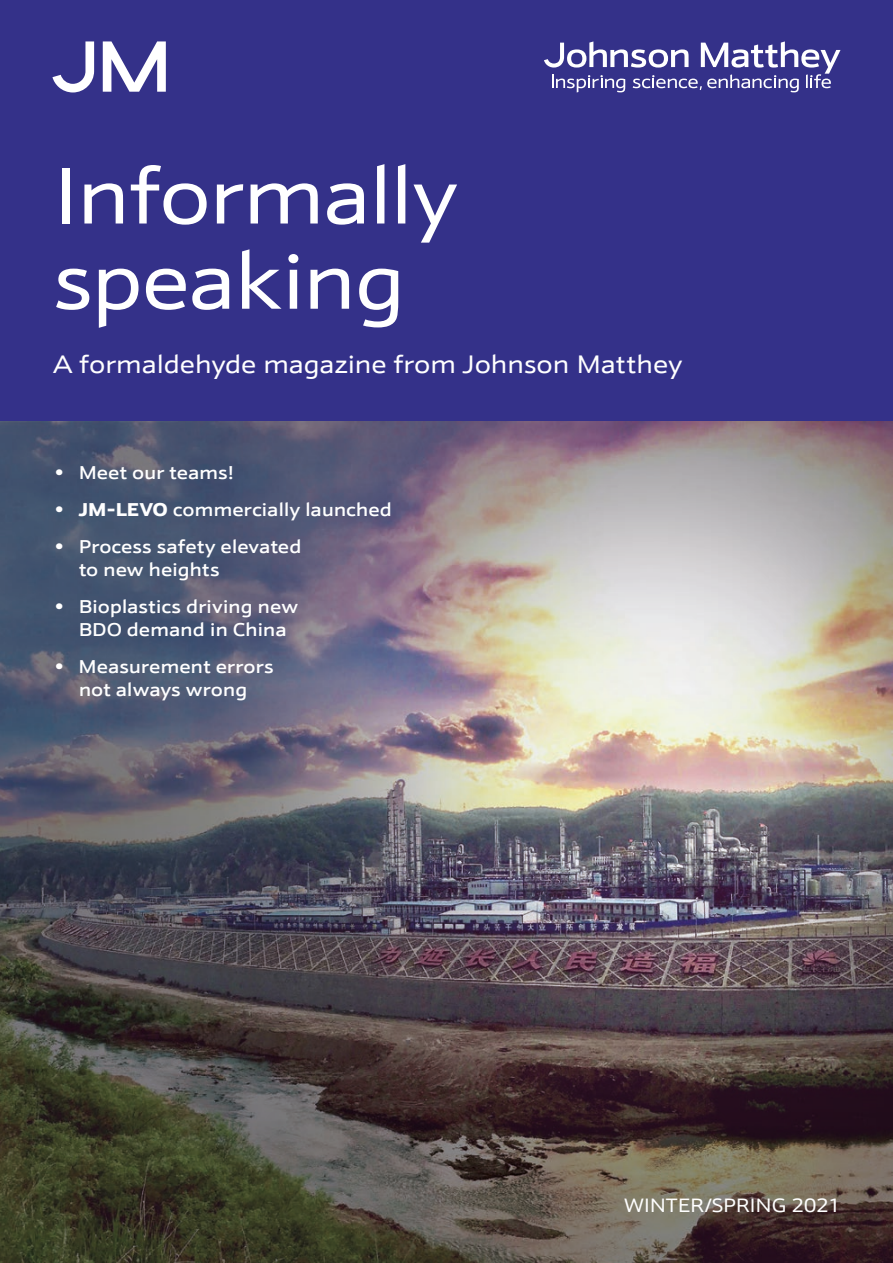
<style>
.page{position:relative;width:893px;height:1263px;background:#fff}
.page>*{position:absolute;margin:0;border:0;box-sizing:border-box;transform-origin:0 0}
.t1{font:81px/85.2px "JM Sans Extended";letter-spacing:-.03em;color:#fff}
.t2{font:25.5px "JM Sans Extended";letter-spacing:-.015em;color:#fff}
.t3{font:19.5px "JM Sans Extended";letter-spacing:-.02em;color:#fff}
.t4{font:500 18.75px/22.5px "JM Sans Extended";letter-spacing:-.01em;color:#fff}
.s1{font-weight:900}
</style>
<div class="page">
<img style="left:0;top:421px;width:893px;height:842px">
<div style="left:0;top:0;width:893px;height:421px;background:#343189"></div>
<svg style="left:52px;top:41px;width:114px;height:51px"></svg>
<svg style="left:544px;top:41px;width:296px;height:51px"></svg>
<p class="t1" style="left:53px;top:154px;width:405px">Informally speaking</p>
<p class="t2" style="left:53px;top:350px;width:631px">A formaldehyde magazine from Johnson Matthey</p>
<p class="t4" style="left:53px;top:461px;width:183px">• Meet our teams!</p>
<p class="t4" style="left:53px;top:498px;width:340px">• <span class="s1">JM-LEVO</span> commercially launched</p>
<p class="t4" style="left:79px;top:536px;width:224px;text-indent:-26px">• Process safety elevated to new heights</p>
<p class="t4" style="left:79px;top:596px;width:221px;text-indent:-26px">• Bioplastics driving new<br>BDO demand in China</p>
<p class="t4" style="left:53px;top:655px;width:222px;text-align:center">• Measurement errors not always wrong</p>
<p class="t3" style="left:624px;top:1193px;width:218px">WINTER/SPRING 2021</p>
</div>
